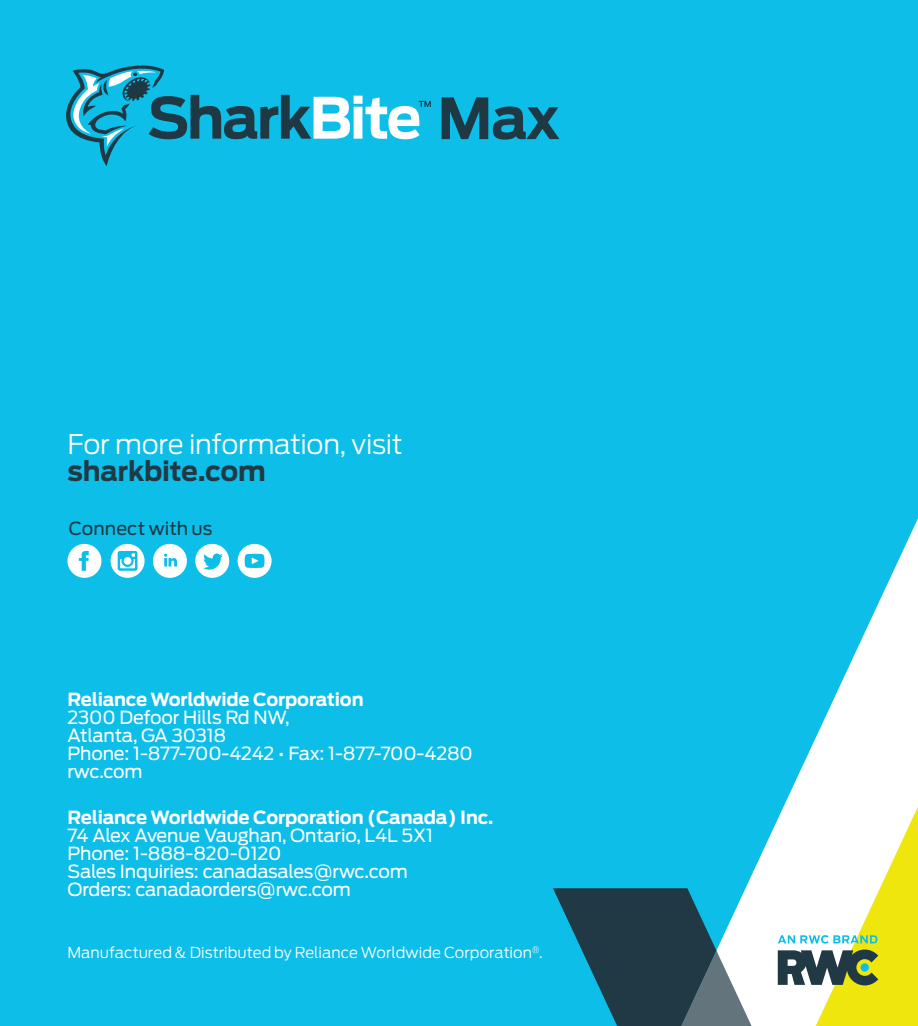
<style>
.page{position:relative;width:918px;height:1026px;background:#0dbee9}
.page>*{position:absolute;margin:0;border:0;box-sizing:border-box;transform-origin:0 0}
.t1{font:300 27px "Antenna";letter-spacing:-.015em;color:#fff}
.t2{font:700 27px "Antenna";letter-spacing:-.01em;color:#213944}
.t3{font:18px/18px "Antenna";letter-spacing:-.01em;color:#fff}
.t4{font:700 18px "Antenna";letter-spacing:-.01em;color:#fff}
.t5{font:18px "Antenna";letter-spacing:.005em;color:#213944}
.t6{font:300 15px "Antenna";color:#fff}
</style>
<div class="page">
<svg style="left:745px;top:518px;width:173px;height:508px"></svg>
<svg style="left:553px;top:888px;width:211px;height:138px"></svg>
<svg style="left:778px;top:807px;width:140px;height:219px;background:#e3e5a2"></svg>
<svg style="left:238px;top:544px;width:34px;height:34px"></svg>
<svg style="left:195px;top:544px;width:34px;height:34px"></svg>
<svg style="left:153px;top:544px;width:34px;height:34px"></svg>
<svg style="left:111px;top:544px;width:34px;height:34px"></svg>
<svg style="left:68px;top:544px;width:33px;height:34px"></svg>
<svg style="left:66px;top:65px;width:365px;height:101px"></svg>
<svg style="left:442px;top:97px;width:117px;height:43px"></svg>
<h1 class="t1" style="left:68px;top:426px;width:337px">For more information, visit</h1>
<h1 class="t2" style="left:68px;top:452px;width:200px">sharkbite.com</h1>
<p class="t5" style="left:69px;top:516px;width:145px">Connect with us</p>
<p class="t4" style="left:68px;top:687px;width:298px">Reliance Worldwide Corporation</p>
<p class="t3" style="left:68px;top:708px;width:407px">2300 Defoor Hills Rd NW,<br>Atlanta, GA 30318<br>Phone: 1-877-700-4242 • Fax: 1-877-700-4280 rwc.com</p>
<p class="t4" style="left:68px;top:805px;width:427px">Reliance Worldwide Corporation (Canada) Inc.</p>
<p class="t3" style="left:68px;top:826px;width:367px">74 Alex Avenue Vaughan, Ontario, L4L 5X1<br>Phone: 1-888-820-0120<br>Sales Inquiries: canadasales@rwc.com Orders: canadaorders@rwc.com</p>
<p class="t6" style="left:68px;top:942px;width:477px">Manufactured &amp; Distributed by Reliance Worldwide Corporation<sup>®</sup>.</p>
</div>
